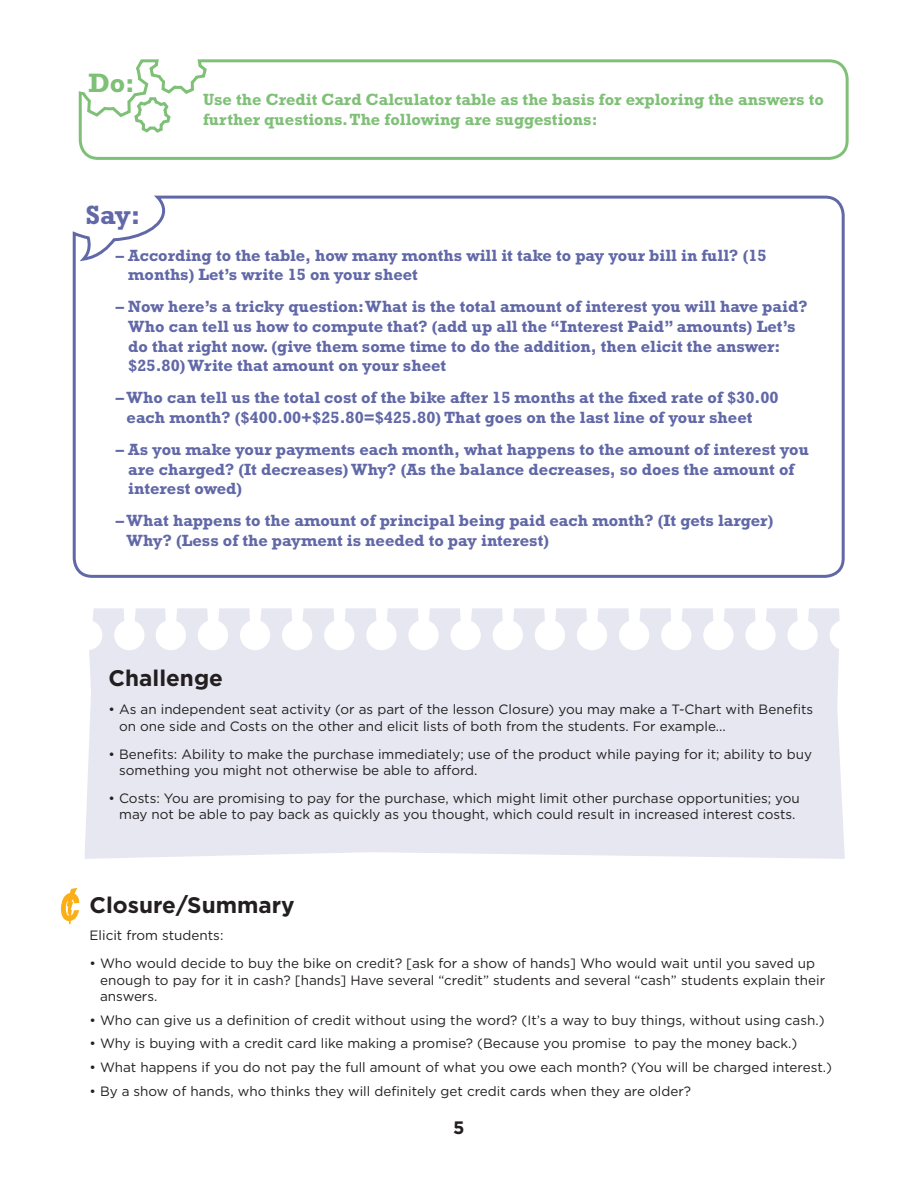
<style>
.page{position:relative;width:918px;height:1188px;background:#fff}
.page>*{position:absolute;margin:0;border:0;box-sizing:border-box;transform-origin:0 0}
.t1{font:700 27px "Rockwell Std";color:#6168a7}
.t2{font:700 27px "Rockwell Std";color:#7fc077}
.t3{font:700 22.5px "Gotham";color:#231f20}
.t4{font:700 18px "Gotham";color:#231f20}
.t5{font:700 16.5px/19.8px "Rockwell Std";color:#6168a7}
.t6{font:700 16.5px/19.8px "Rockwell Std";color:#7fc077}
.t7{font:13.5px/16.2px "Gotham";color:#231f20}
</style>
<div class="page">
<svg style="left:72px;top:195px;width:773px;height:383px"></svg>
<svg style="left:61px;top:888px;width:18px;height:36px"></svg>
<div style="left:85px;top:608px;width:760px;height:251px;background:#e7e7f2"></div>
<div style="left:156px;top:620px;width:30px;height:30px;background:#fff;border-radius:50%"></div>
<div style="left:114px;top:620px;width:30px;height:30px;background:#fff;border-radius:50%"></div>
<div style="left:619px;top:620px;width:30px;height:30px;background:#fff;border-radius:50%"></div>
<div style="left:282px;top:620px;width:30px;height:30px;background:#fff;border-radius:50%"></div>
<div style="left:408px;top:620px;width:31px;height:30px;background:#fff;border-radius:50%"></div>
<div style="left:198px;top:620px;width:30px;height:30px;background:#fff;border-radius:50%"></div>
<div style="left:661px;top:620px;width:30px;height:30px;background:#fff;border-radius:50%"></div>
<div style="left:324px;top:620px;width:30px;height:30px;background:#fff;border-radius:50%"></div>
<div style="left:451px;top:620px;width:30px;height:30px;background:#fff;border-radius:50%"></div>
<div style="left:535px;top:620px;width:30px;height:30px;background:#fff;border-radius:50%"></div>
<div style="left:577px;top:620px;width:30px;height:30px;background:#fff;border-radius:50%"></div>
<div style="left:72px;top:620px;width:30px;height:30px;background:#fff;border-radius:50%"></div>
<div style="left:240px;top:620px;width:30px;height:30px;background:#fff;border-radius:50%"></div>
<div style="left:366px;top:620px;width:31px;height:30px;background:#fff;border-radius:50%"></div>
<div style="left:493px;top:620px;width:30px;height:30px;background:#fff;border-radius:50%"></div>
<svg style="left:165px;top:608px;width:12px;height:13px"></svg>
<svg style="left:124px;top:608px;width:12px;height:13px"></svg>
<svg style="left:628px;top:608px;width:13px;height:14px"></svg>
<svg style="left:291px;top:608px;width:13px;height:14px"></svg>
<svg style="left:418px;top:608px;width:12px;height:13px"></svg>
<svg style="left:207px;top:608px;width:12px;height:13px"></svg>
<svg style="left:670px;top:608px;width:13px;height:13px"></svg>
<svg style="left:333px;top:608px;width:13px;height:13px"></svg>
<svg style="left:460px;top:608px;width:12px;height:13px"></svg>
<svg style="left:544px;top:608px;width:12px;height:13px"></svg>
<svg style="left:586px;top:608px;width:13px;height:14px"></svg>
<svg style="left:85px;top:608px;width:9px;height:13px"></svg>
<svg style="left:249px;top:608px;width:13px;height:14px"></svg>
<div style="left:745px;top:620px;width:31px;height:30px;background:#fff;border-radius:50%"></div>
<div style="left:788px;top:620px;width:30px;height:30px;background:#fff;border-radius:50%"></div>
<div style="left:703px;top:620px;width:31px;height:30px;background:#fff;border-radius:50%"></div>
<svg style="left:755px;top:608px;width:12px;height:13px"></svg>
<svg style="left:797px;top:608px;width:12px;height:13px"></svg>
<svg style="left:713px;top:608px;width:12px;height:13px"></svg>
<div style="left:830px;top:620px;width:30px;height:30px;background:#fff;border-radius:50%"></div>
<svg style="left:839px;top:608px;width:6px;height:13px"></svg>
<svg style="left:376px;top:608px;width:12px;height:13px"></svg>
<svg style="left:502px;top:608px;width:12px;height:13px"></svg>
<svg style="left:78px;top:59px;width:771px;height:101px"></svg>
<h1 class="t2" style="left:88px;top:67px;width:48px">Do:</h1>
<h1 class="t1" style="left:86px;top:199px;width:56px">Say:</h1>
<p class="t6" style="left:203px;top:90px;width:622px">Use the Credit Card Calculator table as the basis for exploring the answers to further questions. The following are suggestions:</p>
<p class="t5" style="left:128px;top:245px;width:640px;text-indent:-12px">– According to the table, how many months will it take to pay your bill in full? (15 months) Let’s write 15 on your sheet</p>
<p class="t5" style="left:128px;top:296px;width:681px;text-indent:-12px">– Now here’s a tricky question: What is the total amount of interest you will have paid?<br>Who can tell us how to compute that? (add up all the “Interest Paid” amounts) Let’s do that right now. (give them some time to do the addition, then elicit the answer: $25.80) Write that amount on your sheet</p>
<p class="t5" style="left:127px;top:388px;width:653px;text-indent:-11px">– Who can tell us the total cost of the bike after 15 months at the fixed rate of $30.00 each month? ($400.00+$25.80=$425.80) That goes on the last line of your sheet</p>
<p class="t5" style="left:128px;top:439px;width:682px;text-indent:-12px">– As you make your payments each month, what happens to the amount of interest you are charged? (It decreases) Why? (As the balance decreases, so does the amount of interest owed)</p>
<p class="t5" style="left:127px;top:511px;width:648px;text-indent:-11px">– What happens to the amount of principal being paid each month? (It gets larger)<br>Why? (Less of the payment is needed to pay interest)</p>
<h2 class="t3" style="left:109px;top:663px;width:116px">Challenge</h2>
<p class="t7" style="left:119px;top:701px;width:696px;text-indent:-11px">• As an independent seat activity (or as part of the lesson Closure) you may make a T-Chart with Benefits on one side and Costs on the other and elicit lists of both from the students. For example...</p>
<p class="t7" style="left:119px;top:746px;width:694px;text-indent:-11px">• Benefits: Ability to make the purchase immediately; use of the product while paying for it; ability to buy something you might not otherwise be able to afford.</p>
<p class="t7" style="left:109px;top:790px;width:693px;text-align:center">• Costs: You are promising to pay for the purchase, which might limit other purchase opportunities; you may not be able to pay back as quickly as you thought, which could result in increased interest costs.</p>
<h2 class="t3" style="left:90px;top:891px;width:207px">Closure/Summary</h2>
<p class="t7" style="left:90px;top:927px;width:135px">Elicit from students:</p>
<p class="t7" style="left:100px;top:955px;width:727px;text-indent:-11px">• Who would decide to buy the bike on credit? [ask for a show of hands] Who would wait until you saved up enough to pay for it in cash? [hands] Have several “credit” students and several “cash” students explain their answers.</p>
<p class="t7" style="left:90px;top:1011px;width:736px">• Who can give us a definition of credit without using the word? (It’s a way to buy things, without using cash.)</p>
<p class="t7" style="left:90px;top:1035px;width:709px">• Why is buying with a credit card like making a promise? (Because you promise to pay the money back.)</p>
<p class="t7" style="left:90px;top:1059px;width:744px">• What happens if you do not pay the full amount of what you owe each month? (You will be charged interest.)</p>
<p class="t7" style="left:90px;top:1082px;width:603px">• By a show of hands, who thinks they will definitely get credit cards when they are older?</p>
<h3 class="t4" style="left:453px;top:1116px;width:13px">5</h3>
</div>
